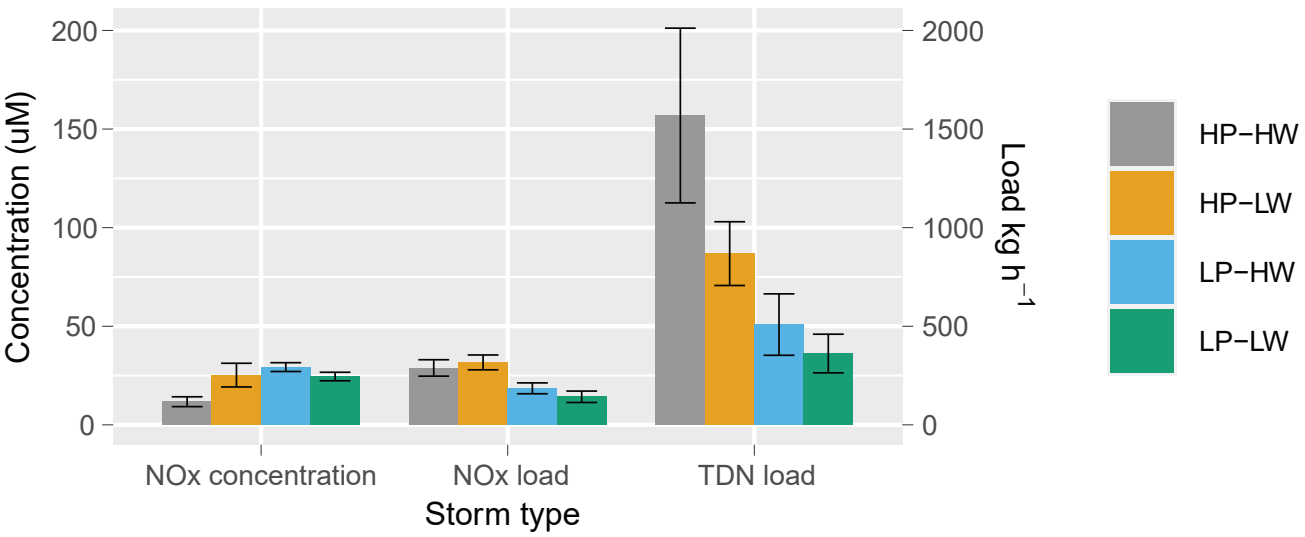
<style>
.page{position:relative;width:1305px;height:537px;background:#fff}
.page>*{position:absolute;margin:0;border:0;box-sizing:border-box;transform-origin:0 0}
.t1{font:32px "Arial";color:#040503}
.t2{font:28px "Arial";color:#4c4d4d}
.t3{font:28px "Arial";letter-spacing:-.02em;color:#040503}
.t4{font:24px "Arial";color:#040503}
</style>
<div class="page">
<div style="left:113px;top:8px;width:789px;height:436px;background:#ebebec"></div>
<hr style="left:113px;top:79px;width:789px;height:2px;background:#fff">
<hr style="left:113px;top:177px;width:789px;height:2px;background:#fff">
<hr style="left:113px;top:276px;width:789px;height:2px;background:#fff">
<hr style="left:113px;top:374px;width:789px;height:2px;background:#fff">
<hr style="left:752px;top:8px;width:4px;height:436px;background:#fff">
<div style="left:505px;top:8px;width:5px;height:436px;background:#fff"></div>
<hr style="left:259px;top:8px;width:4px;height:436px;background:#fff">
<div style="left:113px;top:28px;width:789px;height:5px;background:#fff"></div>
<hr style="left:113px;top:127px;width:789px;height:4px;background:#fff">
<div style="left:113px;top:225px;width:789px;height:5px;background:#fff"></div>
<hr style="left:113px;top:324px;width:789px;height:4px;background:#fff">
<div style="left:113px;top:422px;width:789px;height:5px;background:#fff"></div>
<div style="left:162px;top:402px;width:50px;height:23px;background:#989898"></div>
<div style="left:409px;top:368px;width:49px;height:57px;background:#989898"></div>
<div style="left:656px;top:115px;width:49px;height:310px;background:#989898"></div>
<div style="left:212px;top:375px;width:49px;height:50px;background:#e6a022"></div>
<div style="left:458px;top:362px;width:50px;height:63px;background:#e6a022"></div>
<div style="left:705px;top:253px;width:49px;height:172px;background:#e6a022"></div>
<div style="left:261px;top:367px;width:49px;height:58px;background:#57b2e4"></div>
<div style="left:508px;top:388px;width:49px;height:37px;background:#57b2e4"></div>
<div style="left:754px;top:324px;width:49px;height:101px;background:#57b2e4"></div>
<div style="left:310px;top:376px;width:50px;height:49px;background:#199d74"></div>
<div style="left:557px;top:397px;width:49px;height:28px;background:#199d74"></div>
<div style="left:803px;top:353px;width:50px;height:72px;background:#199d74"></div>
<hr style="left:813px;top:372px;width:31px;height:2px;background:#040503">
<hr style="left:827px;top:334px;width:2px;height:39px;background:#040503">
<hr style="left:813px;top:333px;width:31px;height:2px;background:#040503">
<hr style="left:566px;top:401px;width:31px;height:2px;background:#040503">
<hr style="left:566px;top:390px;width:31px;height:2px;background:#040503">
<hr style="left:320px;top:380px;width:30px;height:1px;background:#040503">
<svg style="left:334px;top:373px;width:2px;height:7px"></svg>
<hr style="left:320px;top:371px;width:30px;height:2px;background:#040503">
<hr style="left:763px;top:354px;width:31px;height:2px;background:#040503">
<hr style="left:778px;top:294px;width:2px;height:61px;background:#040503">
<hr style="left:763px;top:293px;width:31px;height:2px;background:#040503">
<hr style="left:517px;top:393px;width:31px;height:1px;background:#040503">
<svg style="left:531px;top:384px;width:2px;height:9px"></svg>
<hr style="left:517px;top:382px;width:31px;height:2px;background:#040503">
<hr style="left:270px;top:370px;width:31px;height:2px;background:#040503">
<svg style="left:285px;top:363px;width:2px;height:8px"></svg>
<hr style="left:270px;top:362px;width:31px;height:1px;background:#040503">
<hr style="left:714px;top:284px;width:31px;height:2px;background:#040503">
<hr style="left:729px;top:222px;width:1px;height:63px;background:#040503">
<hr style="left:714px;top:221px;width:31px;height:1px;background:#040503">
<hr style="left:468px;top:369px;width:30px;height:1px;background:#040503">
<svg style="left:482px;top:356px;width:2px;height:13px"></svg>
<hr style="left:468px;top:354px;width:30px;height:2px;background:#040503">
<hr style="left:221px;top:386px;width:31px;height:2px;background:#040503">
<svg style="left:236px;top:364px;width:1px;height:22px"></svg>
<hr style="left:221px;top:362px;width:31px;height:2px;background:#040503">
<hr style="left:665px;top:202px;width:31px;height:2px;background:#040503">
<hr style="left:679px;top:28px;width:2px;height:175px;background:#040503">
<hr style="left:665px;top:27px;width:31px;height:2px;background:#040503">
<hr style="left:418px;top:375px;width:31px;height:2px;background:#040503">
<svg style="left:433px;top:360px;width:2px;height:16px"></svg>
<hr style="left:418px;top:359px;width:31px;height:1px;background:#040503">
<hr style="left:172px;top:406px;width:30px;height:1px;background:#040503">
<svg style="left:186px;top:397px;width:2px;height:9px"></svg>
<hr style="left:172px;top:396px;width:30px;height:1px;background:#040503">
<svg style="left:902px;top:128px;width:11px;height:2px"></svg>
<svg style="left:902px;top:325px;width:11px;height:2px"></svg>
<svg style="left:102px;top:128px;width:11px;height:2px"></svg>
<svg style="left:102px;top:325px;width:11px;height:2px"></svg>
<svg style="left:753px;top:444px;width:2px;height:11px"></svg>
<svg style="left:260px;top:444px;width:2px;height:11px"></svg>
<div style="left:1108px;top:99px;width:69px;height:69px;background:#f1f3f3"></div>
<div style="left:1110px;top:102px;width:64px;height:63px;background:#989898"></div>
<div style="left:1108px;top:168px;width:69px;height:69px;background:#f1f3f3"></div>
<div style="left:1110px;top:171px;width:64px;height:64px;background:#e6a022"></div>
<div style="left:1108px;top:237px;width:69px;height:69px;background:#f1f3f3"></div>
<div style="left:1110px;top:240px;width:64px;height:64px;background:#57b2e4"></div>
<div style="left:1108px;top:306px;width:69px;height:70px;background:#f1f3f3"></div>
<div style="left:1110px;top:309px;width:64px;height:64px;background:#199d74"></div>
<p class="t2" style="left:51px;top:15px;width:48px">200</p>
<p class="t1" style="left:0;top:363px;width:274px;rotate:-90deg">Concentration (uM)</p>
<p class="t2" style="left:51px;top:114px;width:48px">150</p>
<p class="t2" style="left:51px;top:212px;width:48px">100</p>
<p class="t2" style="left:65px;top:311px;width:33px">50</p>
<p class="t2" style="left:79px;top:409px;width:17px">0</p>
<p class="t2" style="left:145px;top:459px;width:233px">NOx concentration</p>
<p class="t2" style="left:453px;top:459px;width:118px">NOx load</p>
<p class="t2" style="left:698px;top:459px;width:120px">TDN load</p>
<p class="t1" style="left:425px;top:495px;width:157px">Storm type</p>
<p class="t2" style="left:922px;top:15px;width:64px">2000</p>
<p class="t2" style="left:922px;top:114px;width:64px">1500</p>
<p class="t2" style="left:922px;top:212px;width:64px">1000</p>
<p class="t2" style="left:922px;top:311px;width:48px">500</p>
<p class="t1" style="left:1031px;top:142px;width:141px;rotate:90deg">Load kg h</p>
<p class="t4" style="left:1040px;top:296px;width:15px;rotate:90deg">1</p>
<p class="t2" style="left:922px;top:409px;width:17px">0</p>
<p class="t3" style="left:1199px;top:118px;width:101px">HP−HW</p>
<p class="t3" style="left:1199px;top:188px;width:95px">HP−LW</p>
<p class="t3" style="left:1199px;top:257px;width:98px">LP−HW</p>
<p class="t3" style="left:1199px;top:326px;width:91px">LP−LW</p>
</div>
